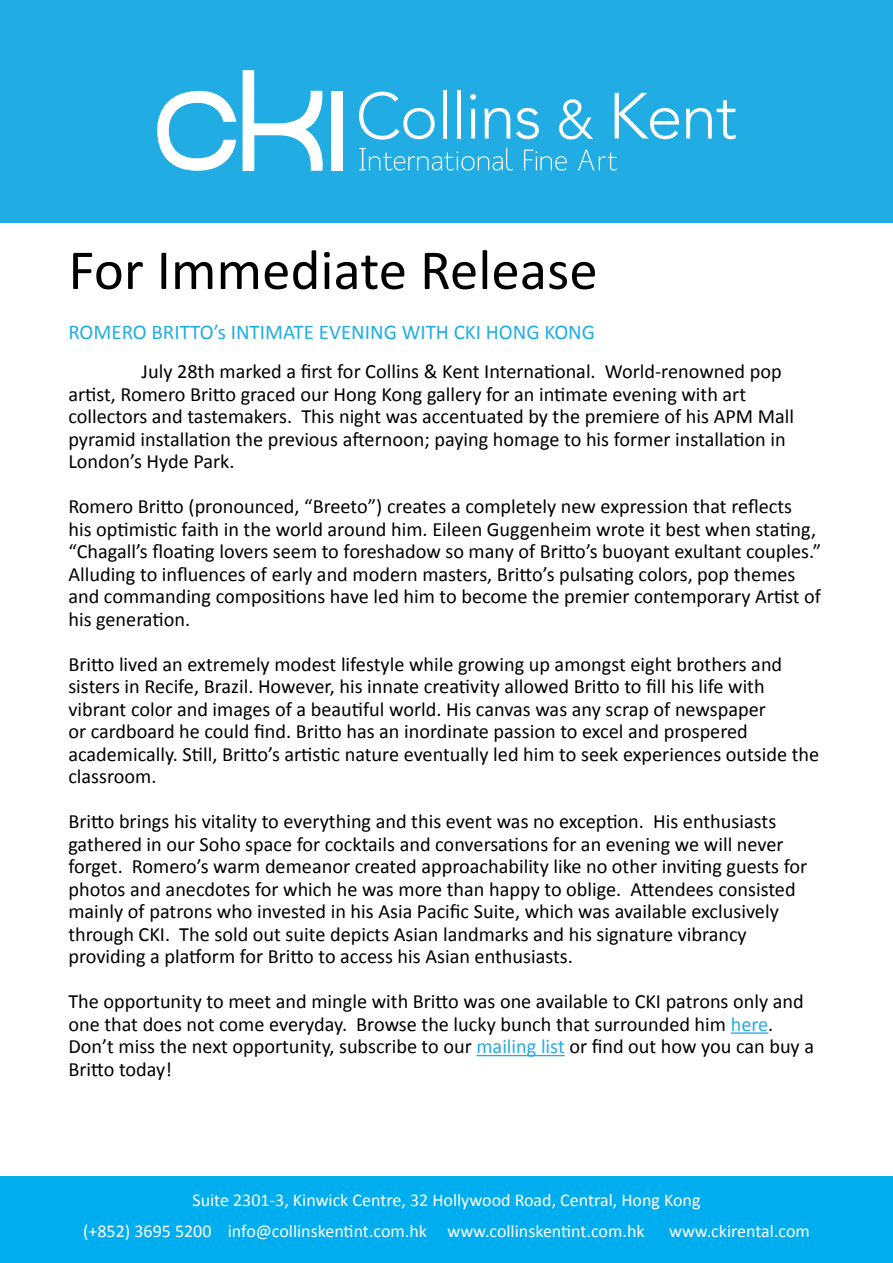
<style>
.page{position:relative;width:893px;height:1263px;background:#fff}
.page>*{position:absolute;margin:0;border:0;box-sizing:border-box;transform-origin:0 0}
.t1{font:57px "Calibri";color:#000}
.t2{font:21px "Calibri";color:#21ade3}
.t3{font:20.25px/22.5px "Calibri";color:#000}
.t4{font:18px/31.5px "Calibri";color:#fff}
.s1{color:#27aae1}
</style>
<div class="page">
<div style="left:0;top:0;width:893px;height:222px;background:#21ade3"></div>
<div style="left:0;top:1177px;width:893px;height:86px;background:#00aeef"></div>
<hr style="left:731px;top:1032px;width:37px;height:2px;background:#27aae1">
<hr style="left:476px;top:1055px;width:89px;height:1px;background:#27aae1">
<svg style="left:157px;top:91px;width:79px;height:80px"></svg>
<div style="left:332px;top:91px;width:11px;height:80px;background:#fff"></div>
<svg style="left:243px;top:70px;width:80px;height:101px"></svg>
<svg style="left:359px;top:92px;width:76px;height:48px"></svg>
<hr style="left:443px;top:90px;width:4px;height:48px;background:#fff">
<hr style="left:457px;top:90px;width:4px;height:48px;background:#fff">
<svg style="left:470px;top:94px;width:6px;height:44px"></svg>
<svg style="left:484px;top:108px;width:26px;height:30px"></svg>
<svg style="left:516px;top:108px;width:23px;height:31px"></svg>
<svg style="left:559px;top:99px;width:34px;height:40px"></svg>
<svg style="left:615px;top:93px;width:64px;height:46px"></svg>
<svg style="left:686px;top:100px;width:50px;height:39px"></svg>
<svg style="left:524px;top:150px;width:43px;height:21px"></svg>
<svg style="left:578px;top:150px;width:39px;height:21px"></svg>
<svg style="left:359px;top:148px;width:154px;height:23px"></svg>
<h1 class="t1" style="left:68px;top:234px;width:531px">For Immediate Release</h1>
<p class="t2" style="left:68px;top:319px;width:528px">ROMERO BRITTO’s INTIMATE EVENING WITH CKI HONG KONG</p>
<p class="t3" style="left:68px;top:360px;width:727px;text-indent:73px">July 28th marked a first for Collins &amp; Kent International. World-renowned pop artist, Romero Britto graced our Hong Kong gallery for an intimate evening with art collectors and tastemakers. This night was accentuated by the premiere of his APM Mall pyramid installation the previous afternoon; paying homage to his former installation in London’s Hyde Park.</p>
<p class="t3" style="left:68px;top:495px;width:754px">Romero Britto (pronounced, “Breeto”) creates a completely new expression that reflects<br>his optimistic faith in the world around him. Eileen Guggenheim wrote it best when stating, “Chagall’s floating lovers seem to foreshadow so many of Britto’s buoyant exultant couples.” Alluding to influences of early and modern masters, Britto’s pulsating colors, pop themes and commanding compositions have led him to become the premier contemporary Artist of his generation.</p>
<p class="t3" style="left:68px;top:653px;width:752px">Britto lived an extremely modest lifestyle while growing up amongst eight brothers and sisters in Recife, Brazil. However, his innate creativity allowed Britto to fill his life with vibrant color and images of a beautiful world. His canvas was any scrap of newspaper<br>or cardboard he could find. Britto has an inordinate passion to excel and prospered academically. Still, Britto’s artistic nature eventually led him to seek experiences outside the classroom.</p>
<p class="t3" style="left:68px;top:810px;width:740px">Britto brings his vitality to everything and this event was no exception. His enthusiasts gathered in our Soho space for cocktails and conversations for an evening we will never forget. Romero’s warm demeanor created approachability like no other inviting guests for photos and anecdotes for which he was more than happy to oblige. Attendees consisted mainly of patrons who invested in his Asia Pacific Suite, which was available exclusively through CKI. The sold out suite depicts Asian landmarks and his signature vibrancy providing a platform for Britto to access his Asian enthusiasts.</p>
<p class="t3" style="left:68px;top:990px;width:747px">The opportunity to meet and mingle with Britto was one available to CKI patrons only and one that does not come everyday. Browse the lucky bunch that surrounded him <span class="s1">here</span>.<br>Don’t miss the next opportunity, subscribe to our <span class="s1">mailing list</span> or find out how you can buy a Britto today!</p>
<p class="t4" style="left:83px;top:1184px;width:619px;text-indent:109px">Suite 2301-3, Kinwick Centre, 32 Hollywood Road, Central, Hong Kong (+852) 3695 5200 info@collinskentint.com.hk www.collinskentint.com.hk</p>
<p class="t4" style="left:669px;top:1215px;width:142px">www.ckirental.com</p>
</div>
